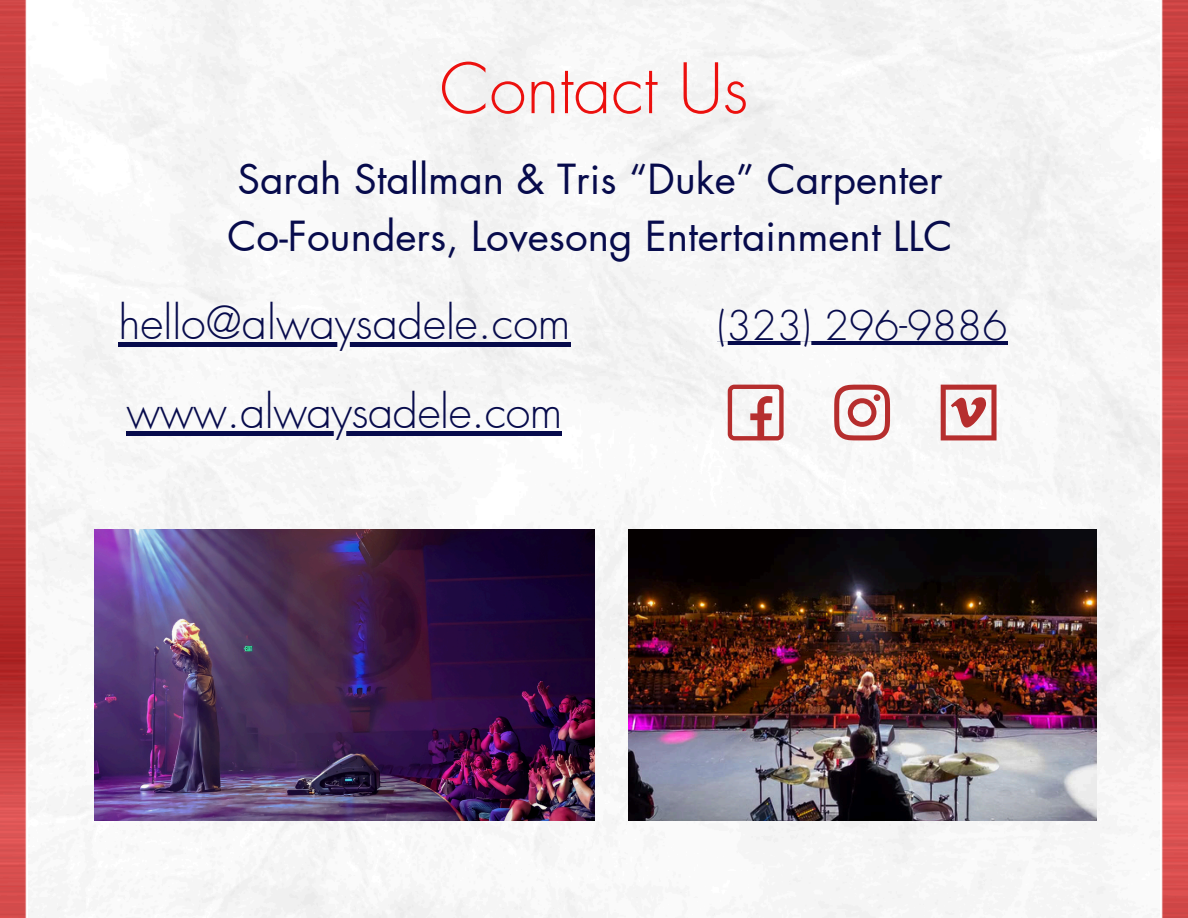
<style>
.page{position:relative;width:1188px;height:918px;background:#fff}
.page>*{position:absolute;margin:0;border:0;box-sizing:border-box;transform-origin:0 0}
.t1{font:300 67.5px "Futura LT Pro";color:#ec100e}
.t2{font:300 45px "Futura LT Pro";color:#070b4c}
.t3{font:40.5px "Futura LT Pro";color:#070b4c}
.t4{font:300 40.5px "Futura LT Pro";color:#070b4c}
</style>
<div class="page">
<img style="left:0;top:0;width:1188px;height:918px">
<div style="left:29px;top:0;width:1130px;height:918px;background:#f5f5f5"></div>
<img style="left:628px;top:529px;width:468px;height:292px">
<img style="left:95px;top:529px;width:499px;height:292px">
<svg style="left:728px;top:385px;width:56px;height:55px"></svg>
<svg style="left:834px;top:385px;width:56px;height:55px"></svg>
<div style="left:874px;top:394px;width:6px;height:7px;background:#b62e2e;border-radius:50%"></div>
<svg style="left:941px;top:385px;width:56px;height:55px"></svg>
<div style="left:126px;top:431px;width:436px;height:5px;background:#070b4c"></div>
<div style="left:118px;top:342px;width:453px;height:5px;background:#070b4c"></div>
<hr style="left:717px;top:342px;width:291px;height:3px;background:#070b4c">
<p class="t1" style="left:440px;top:57px;width:310px">Contact Us</p>
<p class="t3" style="left:237px;top:161px;width:707px">Sarah Stallman &amp; Tris “Duke” Carpenter</p>
<p class="t3" style="left:228px;top:217px;width:727px">Co-Founders, Lovesong Entertainment LLC</p>
<p class="t2" style="left:118px;top:302px;width:454px">hello@alwaysadele.com</p>
<p class="t4" style="left:717px;top:306px;width:292px">(323) 296-9886</p>
<h1 class="t2" style="left:126px;top:391px;width:438px">www.alwaysadele.com</h1>
</div>
